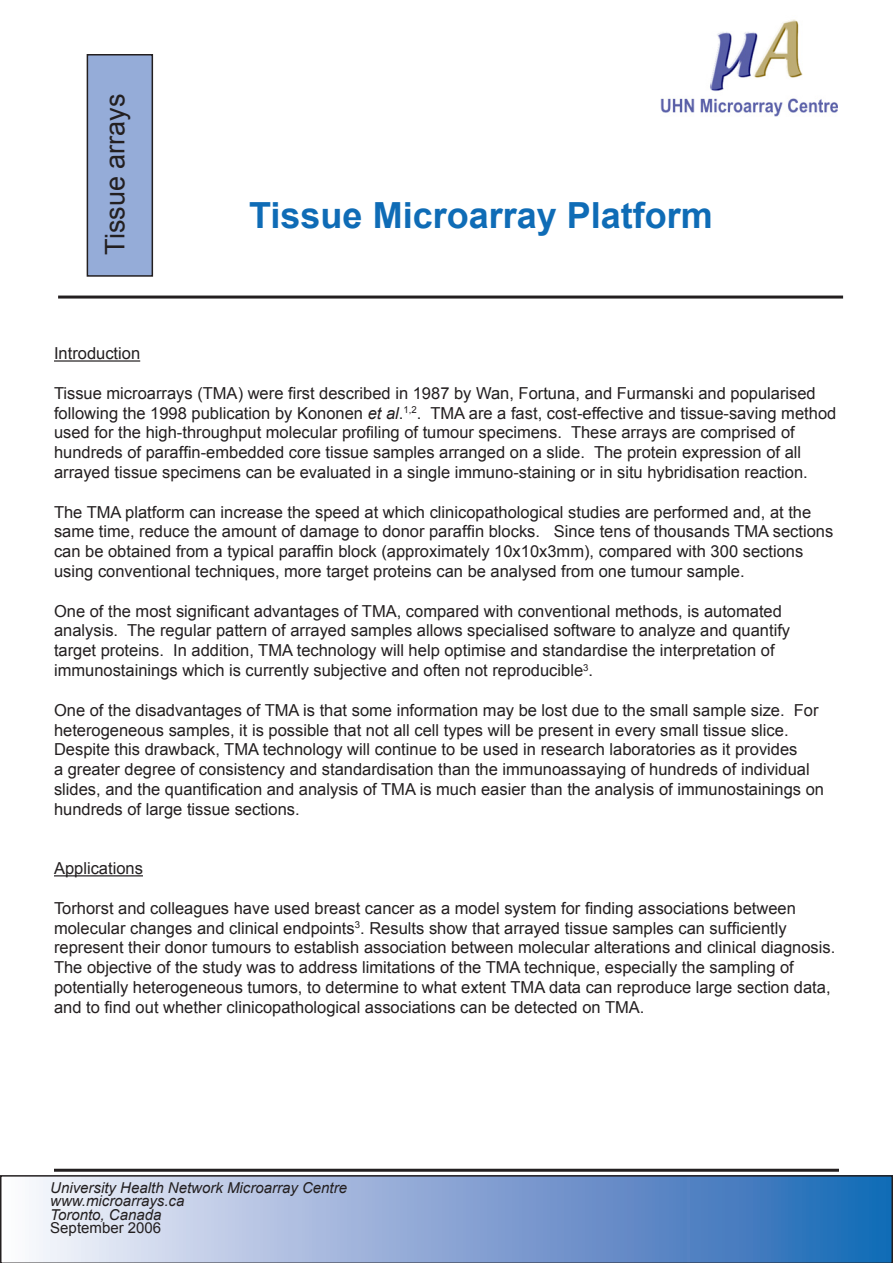
<style>
.page{position:relative;width:893px;height:1263px;background:#fff}
.page>*{position:absolute;margin:0;border:0;box-sizing:border-box;transform-origin:0 0}
.Heading_1{font:700 36px "Arial";color:#0f6cb6}
.Normal__Web{font:27px "Arial";color:#231f20}
.Body_Text_Indent{font:16.5px/19.8px "Arial";color:#231f20}
.Normal__Web-2{font:italic 15px "Arial";color:#231f20}
.Normal__Web-3{font:15px "Arial";color:#231f20}
.s1{font-style:italic}
</style>
<div class="page">
<hr style="left:58px;top:296px;width:785px;height:3px;background:#231f20">
<hr style="left:54px;top:1169px;width:785px;height:3px;background:#231f20">
<img style="left:660px;top:19px;width:178px;height:97px">
<svg style="left:0;top:1175px;width:893px;height:88px"></svg>
<div style="left:87px;top:55px;width:65px;height:221px;background:#95acd8"></div>
<div style="left:87px;top:54px;width:66px;height:223px;border:2px solid #231f20"></div>
<hr style="left:54px;top:360px;width:86px;height:2px;background:#231f20">
<hr style="left:54px;top:875px;width:89px;height:1px;background:#231f20">
<p class="Normal__Web" style="left:97px;top:255px;width:163px;rotate:-90deg">Tissue arrays</p>
<p class="Heading_1" style="left:249px;top:192px;width:465px">Tissue Microarray Platform</p>
<p class="Body_Text_Indent" style="left:54px;top:344px;width:88px">Introduction</p>
<p class="Body_Text_Indent" style="left:54px;top:383px;width:784px">Tissue microarrays (TMA) were first described in 1987 by Wan, Fortuna, and Furmanski and popularised following the 1998 publication by Kononen <span class="s1">et al</span>.<sup>1,2</sup>. TMA are a fast, cost-effective and tissue-saving method used for the high-throughput molecular profiling of tumour specimens. These arrays are comprised of hundreds of paraffin-embedded core tissue samples arranged on a slide. The protein expression of all arrayed tissue specimens can be evaluated in a single immuno-staining or in situ hybridisation reaction.</p>
<p class="Body_Text_Indent" style="left:54px;top:502px;width:781px">The TMA platform can increase the speed at which clinicopathological studies are performed and, at the same time, reduce the amount of damage to donor paraffin blocks. Since tens of thousands TMA sections can be obtained from a typical paraffin block (approximately 10x10x3mm), compared with 300 sections using conventional techniques, more target proteins can be analysed from one tumour sample.</p>
<p class="Body_Text_Indent" style="left:54px;top:601px;width:738px">One of the most significant advantages of TMA, compared with conventional methods, is automated analysis. The regular pattern of arrayed samples allows specialised software to analyze and quantify target proteins. In addition, TMA technology will help optimise and standardise the interpretation of immunostainings which is currently subjective and often not reproducible<sup>3</sup>.</p>
<p class="Body_Text_Indent" style="left:54px;top:700px;width:772px">One of the disadvantages of TMA is that some information may be lost due to the small sample size. For heterogeneous samples, it is possible that not all cell types will be present in every small tissue slice.<br>Despite this drawback, TMA technology will continue to be used in research laboratories as it provides<br>a greater degree of consistency and standardisation than the immunoassaying of hundreds of individual slides, and the quantification and analysis of TMA is much easier than the analysis of immunostainings on hundreds of large tissue sections.</p>
<p class="Body_Text_Indent" style="left:54px;top:858px;width:90px">Applications</p>
<p class="Body_Text_Indent" style="left:54px;top:898px;width:783px">Torhorst and colleagues have used breast cancer as a model system for finding associations between molecular changes and clinical endpoints<sup>3</sup>. Results show that arrayed tissue samples can sufficiently represent their donor tumours to establish association between molecular alterations and clinical diagnosis.<br>The objective of the study was to address limitations of the TMA technique, especially the sampling of potentially heterogeneous tumors, to determine to what extent TMA data can reproduce large section data, and to find out whether clinicopathological associations can be detected on TMA.</p>
<p class="Normal__Web-2" style="left:50px;top:1177px;width:298px">University Health Network Microarray Centre</p>
<p class="Normal__Web-2" style="left:50px;top:1191px;width:136px">www.microarrays.ca</p>
<p class="Normal__Web-2" style="left:50px;top:1204px;width:113px">Toronto, Canada</p>
<p class="Normal__Web-3" style="left:50px;top:1218px;width:112px">September 2006</p>
</div>
